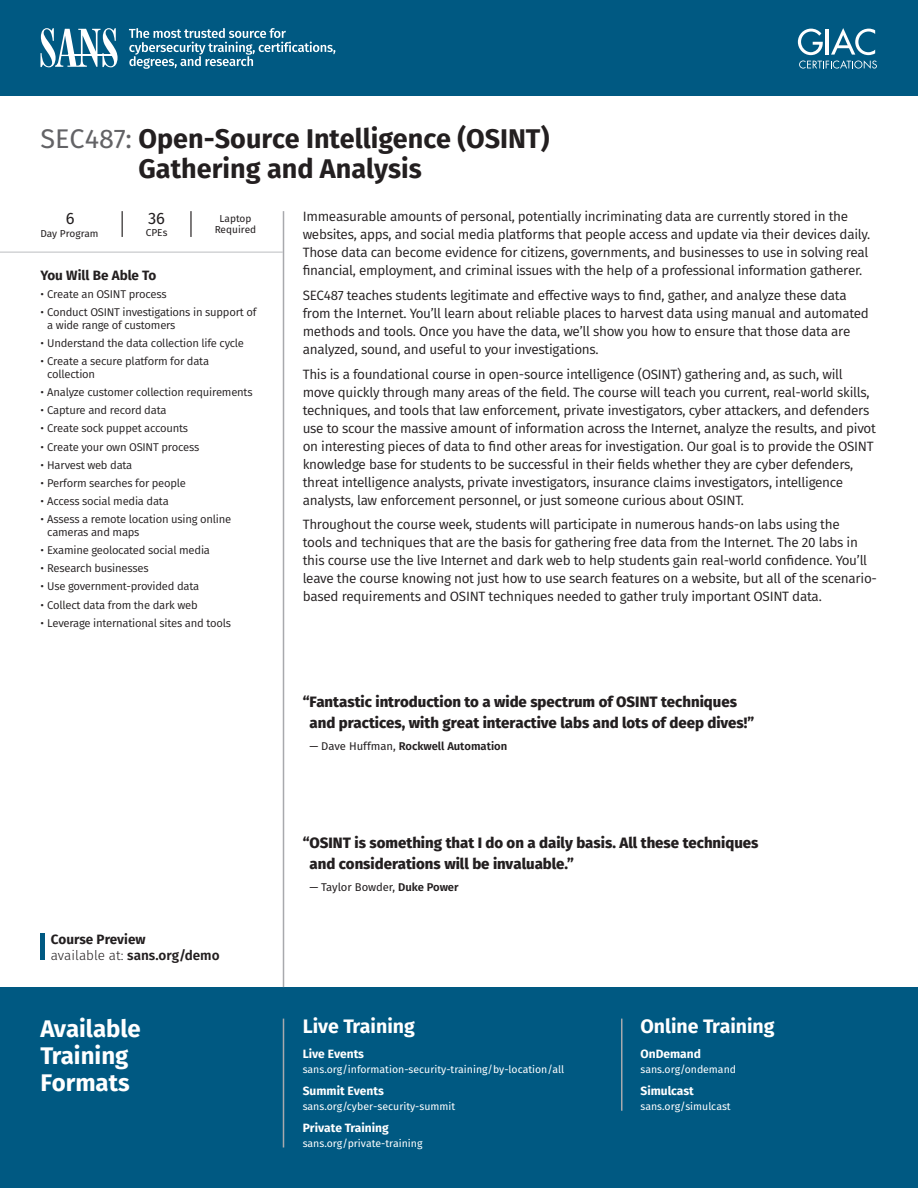
<style>
.page{position:relative;width:918px;height:1188px;background:#fff}
.page>*{position:absolute;margin:0;border:0;box-sizing:border-box;transform-origin:0 0}
.t1{font:700 27px/30px "Fira Sans";color:#231f20}
.t2{font:700 24px/27px "Fira Sans";color:#fff}
.t3{font:700 19.5px "Fira Sans";color:#fff}
.t4{font:16.5px "Fira Sans";color:#231f20}
.t5{font:800 15px/21px "Fira Sans";color:#231f20}
.t6{font:13.5px/18px "Fira Sans";letter-spacing:-.02em;color:#231f20}
.t7{font:700 13.5px/16.5px "Fira Sans";color:#231f20}
.t8{font:700 12px "Fira Sans";color:#fff}
.t9{font:11.25px/12.8px "Fira Sans";letter-spacing:-.02em;color:#231f20}
.t10{font:600 11.25px "Fira Sans";color:#231f20}
.t11{font:11.25px "Fira Sans";letter-spacing:-.01em;color:#231f20}
.t12{font:10.5px "Fira Sans";color:#fff}
.t13{font:10.05px/10.8px "Fira Sans";color:#231f20;text-align:center}
.s1{font-weight:400;color:#636366}
.s2{font-weight:400}
.s3{font-weight:300}
.s4{font-weight:600}
</style>
<div class="page">
<svg style="left:122px;top:211px;width:1px;height:26px"></svg>
<hr style="left:190px;top:211px;width:2px;height:26px;background:#231f20">
<hr style="left:0;top:252px;width:283px;height:1px;background:#bcbdc0">
<div style="left:0;top:0;width:918px;height:95px;background:#005982"></div>
<div style="left:0;top:987px;width:918px;height:201px;background:#005982"></div>
<hr style="left:283px;top:211px;width:1px;height:776px;background:#a8a9ad">
<hr style="left:283px;top:1019px;width:1px;height:129px;background:#a8a9ad">
<hr style="left:621px;top:1019px;width:1px;height:92px;background:#a8a9ad">
<svg style="left:40px;top:28px;width:78px;height:39px"></svg>
<hr style="left:69px;top:55px;width:47px;height:1px;background:#fff">
<svg style="left:129px;top:28px;width:206px;height:41px"></svg>
<svg style="left:798px;top:28px;width:79px;height:41px"></svg>
<div style="left:40px;top:933px;width:5px;height:27px;background:#005982"></div>
<h1 class="t1" style="left:139px;top:124px;width:413px;text-indent:-98px"><span class="s1">SEC487:</span> Open-Source Intelligence (OSINT)<br>Gathering and Analysis</h1>
<p class="t6" style="left:303px;top:208px;width:569px">Immeasurable amounts of personal, potentially incriminating data are currently stored in the websites, apps, and social media platforms that people access and update via their devices daily.<br>Those data can become evidence for citizens, governments, and businesses to use in solving real financial, employment, and criminal issues with the help of a professional information gatherer.</p>
<p class="t6" style="left:303px;top:286px;width:568px">SEC487 teaches students legitimate and effective ways to find, gather, and analyze these data from the Internet. You’ll learn about reliable places to harvest data using manual and automated methods and tools. Once you have the data, we’ll show you how to ensure that those data are analyzed, sound, and useful to your investigations.</p>
<p class="t6" style="left:303px;top:365px;width:575px">This is a foundational course in open-source intelligence (OSINT) gathering and, as such, will move quickly through many areas of the field. The course will teach you current, real-world skills, techniques, and tools that law enforcement, private investigators, cyber attackers, and defenders use to scour the massive amount of information across the Internet, analyze the results, and pivot on interesting pieces of data to find other areas for investigation. Our goal is to provide the OSINT knowledge base for students to be successful in their fields whether they are cyber defenders, threat intelligence analysts, private investigators, insurance claims investigators, intelligence analysts, law enforcement personnel, or just someone curious about OSINT.</p>
<p class="t6" style="left:303px;top:516px;width:576px">Throughout the course week, students will participate in numerous hands-on labs using the<br>tools and techniques that are the basis for gathering free data from the Internet. The 20 labs in this course use the live Internet and dark web to help students gain real-world confidence. You’ll leave the course knowing not just how to use search features on a website, but all of the scenario&shy;based requirements and OSINT techniques needed to gather truly important OSINT data.</p>
<p class="t4" style="left:66px;top:206px;width:10px">6</p>
<p class="t13" style="left:40px;top:228px;width:60px">Day Program</p>
<p class="t4" style="left:148px;top:207px;width:19px">36</p>
<p class="t13" style="left:146px;top:227px;width:23px">CPEs</p>
<p class="t13" style="left:215px;top:213px;width:43px">Laptop<br>Required</p>
<p class="t7" style="left:41px;top:267px;width:117px">You Will Be Able To</p>
<p class="t9" style="left:40px;top:288px;width:128px">• Create an OSINT process</p>
<p class="t9" style="left:47px;top:306px;width:211px;text-indent:-7px">• Conduct OSINT investigations in support of a wide range of customers</p>
<p class="t9" style="left:40px;top:337px;width:205px">• Understand the data collection life cycle</p>
<p class="t9" style="left:47px;top:355px;width:163px;text-indent:-7px">• Create a secure platform for data collection</p>
<p class="t9" style="left:40px;top:386px;width:214px">• Analyze customer collection requirements</p>
<p class="t9" style="left:40px;top:404px;width:128px">• Capture and record data</p>
<p class="t9" style="left:40px;top:422px;width:149px">• Create sock puppet accounts</p>
<p class="t9" style="left:40px;top:440px;width:160px">• Create your own OSINT process</p>
<p class="t9" style="left:40px;top:458px;width:93px">• Harvest web data</p>
<p class="t9" style="left:40px;top:477px;width:147px">• Perform searches for people</p>
<p class="t9" style="left:40px;top:495px;width:130px">• Access social media data</p>
<p class="t9" style="left:47px;top:513px;width:186px;text-indent:-7px">• Assess a remote location using online cameras and maps</p>
<p class="t9" style="left:40px;top:544px;width:171px">• Examine geolocated social media</p>
<p class="t9" style="left:40px;top:562px;width:110px">• Research businesses</p>
<p class="t9" style="left:40px;top:580px;width:160px">• Use government-provided data</p>
<p class="t9" style="left:40px;top:598px;width:159px">• Collect data from the dark web</p>
<p class="t9" style="left:40px;top:616px;width:192px">• Leverage international sites and tools</p>
<p class="t5" style="left:310px;top:691px;width:446px;text-indent:-7px">“Fantastic introduction to a wide spectrum of OSINT techniques and practices, with great interactive labs and lots of deep dives!”</p>
<p class="t10" style="left:309px;top:738px;width:199px"><span class="s2">— Dave Huffman,</span> Rockwell Automation</p>
<p class="t7" style="left:51px;top:931px;width:170px">Course Preview<br><span class="s3">available at:</span> <span class="s4">sans.org/demo</span></p>
<h2 class="t2" style="left:40px;top:1015px;width:102px">Available<br>Training<br>Formats</h2>
<p class="t5" style="left:310px;top:833px;width:450px;text-indent:-7px">“OSINT is something that I do on a daily basis. All these techniques and considerations will be invaluable.”</p>
<p class="t11" style="left:309px;top:879px;width:151px">— Taylor Bowder, <span class="s4">Duke Power</span></p>
<h3 class="t3" style="left:303px;top:1013px;width:114px">Live Training</h3>
<p class="t8" style="left:303px;top:1046px;width:63px">Live Events</p>
<p class="t12" style="left:303px;top:1062px;width:263px">sans.org/information-security-training/by-location/all</p>
<p class="t8" style="left:303px;top:1082px;width:83px">Summit Events</p>
<p class="t12" style="left:303px;top:1099px;width:154px">sans.org/cyber-security-summit</p>
<p class="t8" style="left:303px;top:1119px;width:88px">Private Training</p>
<p class="t12" style="left:303px;top:1136px;width:121px">sans.org/private-training</p>
<h3 class="t3" style="left:640px;top:1013px;width:136px">Online Training</h3>
<p class="t8" style="left:640px;top:1046px;width:62px">OnDemand</p>
<p class="t12" style="left:640px;top:1062px;width:97px">sans.org/ondemand</p>
<p class="t8" style="left:640px;top:1082px;width:55px">Simulcast</p>
<p class="t12" style="left:640px;top:1099px;width:92px">sans.org/simulcast</p>
</div>
